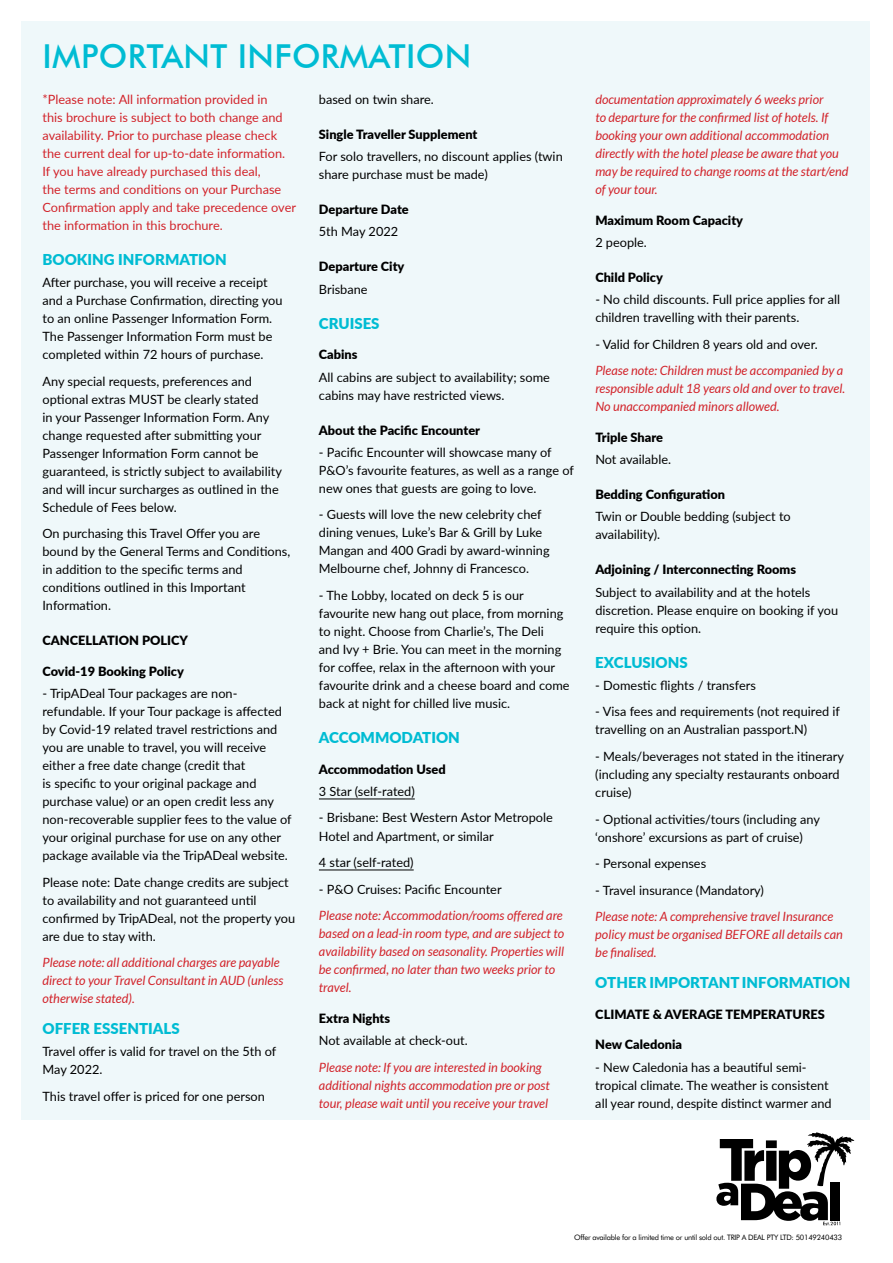
<style>
.page{position:relative;width:893px;height:1263px;background:#fff}
.page>*{position:absolute;margin:0;border:0;box-sizing:border-box;transform-origin:0 0}
.t1{font:500 33px "Futura BT";letter-spacing:.01em;color:#00bcd3}
.t2{font:900 15px "Lato";color:#00bcd3}
.t3{font:12.75px/18px "Lato";color:#000}
.t4{font:italic 12.75px/18px "Lato";color:#d2232a}
.t5{font:12.75px/18px "Lato";color:#d2232a}
.t6{font:900 12.75px "Lato";color:#000}
.t7{font:7.5px "Futura BT";letter-spacing:-.03em;color:#000}
</style>
<div class="page">
<div style="left:21px;top:21px;width:849px;height:1098px;background:#eff8fa"></div>
<svg style="left:716px;top:1132px;width:138px;height:93px"></svg>
<hr style="left:319px;top:799px;width:96px;height:1px;background:#000">
<hr style="left:319px;top:870px;width:95px;height:1px;background:#000">
<h1 class="t1" style="left:43px;top:36px;width:430px">IMPORTANT INFORMATION</h1>
<p class="t5" style="left:43px;top:90px;width:255px">*Please note: All information provided in<br>this brochure is subject to both change and availability. Prior to purchase please check the current deal for up-to-date information.<br>If you have already purchased this deal,<br>the terms and conditions on your Purchase Confirmation apply and take precedence over the information in this brochure.</p>
<p class="t2" style="left:43px;top:248px;width:186px">BOOKING INFORMATION</p>
<p class="t3" style="left:43px;top:273px;width:241px">After purchase, you will receive a receipt and a Purchase Confirmation, directing you to an online Passenger Information Form.<br>The Passenger Information Form must be completed within 72 hours of purchase.</p>
<p class="t3" style="left:43px;top:371px;width:241px">Any special requests, preferences and optional extras MUST be clearly stated<br>in your Passenger Information Form. Any change requested after submitting your Passenger Information Form cannot be guaranteed, is strictly subject to availability and will incur surcharges as outlined in the Schedule of Fees below.</p>
<p class="t3" style="left:43px;top:524px;width:249px">On purchasing this Travel Offer you are bound by the General Terms and Conditions, in addition to the specific terms and conditions outlined in this Important Information.</p>
<p class="t6" style="left:43px;top:631px;width:147px">CANCELLATION POLICY</p>
<p class="t6" style="left:43px;top:662px;width:143px">Covid-19 Booking Policy</p>
<p class="t3" style="left:43px;top:684px;width:251px">- TripADeal Tour packages are non&shy;refundable. If your Tour package is affected by Covid-19 related travel restrictions and you are unable to travel, you will receive either a free date change (credit that<br>is specific to your original package and purchase value) or an open credit less any non-recoverable supplier fees to the value of your original purchase for use on any other package available via the TripADeal website.</p>
<p class="t3" style="left:43px;top:873px;width:254px">Please note: Date change credits are subject to availability and not guaranteed until confirmed by TripADeal, not the property you are due to stay with.</p>
<p class="t4" style="left:43px;top:954px;width:242px">Please note: all additional charges are payable direct to your Travel Consultant in AUD (unless otherwise stated).</p>
<p class="t2" style="left:43px;top:1017px;width:139px">OFFER ESSENTIALS</p>
<p class="t3" style="left:43px;top:1042px;width:235px">Travel offer is valid for travel on the 5th of<br>May 2022.</p>
<p class="t3" style="left:43px;top:1086px;width:224px">This travel offer is priced for one person</p>
<p class="t3" style="left:319px;top:90px;width:116px">based on twin share.</p>
<p class="t6" style="left:319px;top:125px;width:160px">Single Traveller Supplement</p>
<p class="t3" style="left:319px;top:147px;width:245px">For solo travellers, no discount applies (twin share purchase must be made)</p>
<p class="t6" style="left:319px;top:200px;width:91px">Departure Date</p>
<p class="t3" style="left:319px;top:222px;width:81px">5th May 2022</p>
<p class="t6" style="left:319px;top:257px;width:87px">Departure City</p>
<p class="t3" style="left:319px;top:279px;width:50px">Brisbane</p>
<p class="t2" style="left:319px;top:312px;width:62px">CRUISES</p>
<p class="t6" style="left:319px;top:345px;width:40px">Cabins</p>
<p class="t3" style="left:319px;top:367px;width:232px">All cabins are subject to availability; some cabins may have restricted views.</p>
<p class="t6" style="left:319px;top:420px;width:163px">About the Pacific Encounter</p>
<p class="t3" style="left:319px;top:443px;width:256px">- Pacific Encounter will showcase many of<br>P&amp;O’s favourite features, as well as a range of new ones that guests are going to love.</p>
<p class="t3" style="left:319px;top:505px;width:232px">- Guests will love the new celebrity chef dining venues, Luke’s Bar &amp; Grill by Luke Mangan and 400 Gradi by award-winning Melbourne chef, Johnny di Francesco.</p>
<p class="t3" style="left:319px;top:586px;width:252px">- The Lobby, located on deck 5 is our favourite new hang out place, from morning to night. Choose from Charlie’s, The Deli<br>and Ivy + Brie. You can meet in the morning for coffee, relax in the afternoon with your favourite drink and a cheese board and come back at night for chilled live music.</p>
<p class="t2" style="left:319px;top:726px;width:142px">ACCOMMODATION</p>
<p class="t6" style="left:319px;top:759px;width:128px">Accommodation Used</p>
<p class="t3" style="left:319px;top:782px;width:97px">3 Star (self-rated)</p>
<p class="t3" style="left:319px;top:808px;width:235px">- Brisbane: Best Western Astor Metropole<br>Hotel and Apartment, or similar</p>
<p class="t3" style="left:319px;top:853px;width:96px">4 star (self-rated)</p>
<p class="t3" style="left:319px;top:879px;width:184px">- P&amp;O Cruises: Pacific Encounter</p>
<p class="t4" style="left:319px;top:907px;width:247px">Please note: Accommodation/rooms offered are based on a lead-in room type, and are subject to availability based on seasonality. Properties will be confirmed, no later than two weeks prior to travel.</p>
<p class="t6" style="left:319px;top:1008px;width:73px">Extra Nights</p>
<p class="t3" style="left:319px;top:1031px;width:150px">Not available at check-out.</p>
<p class="t4" style="left:319px;top:1058px;width:232px">Please note: If you are interested in booking additional nights accommodation pre or post tour, please wait until you receive your travel</p>
<p class="t4" style="left:595px;top:91px;width:255px">documentation approximately 6 weeks prior<br>to departure for the confirmed list of hotels. If booking your own additional accommodation directly with the hotel please be aware that you may be required to change rooms at the start/end of your tour.</p>
<p class="t6" style="left:595px;top:210px;width:149px">Maximum Room Capacity</p>
<p class="t3" style="left:595px;top:233px;width:53px">2 people.</p>
<p class="t6" style="left:595px;top:268px;width:69px">Child Policy</p>
<p class="t3" style="left:595px;top:290px;width:246px">- No child discounts. Full price applies for all children travelling with their parents.</p>
<p class="t3" style="left:595px;top:334px;width:224px">- Valid for Children 8 years old and over.</p>
<p class="t4" style="left:595px;top:362px;width:251px">Please note: Children must be accompanied by a responsible adult 18 years old and over to travel.<br>No unaccompanied minors allowed.</p>
<p class="t6" style="left:595px;top:428px;width:69px">Triple Share</p>
<p class="t3" style="left:595px;top:450px;width:77px">Not available.</p>
<p class="t6" style="left:595px;top:485px;width:131px">Bedding Configuration</p>
<p class="t3" style="left:595px;top:507px;width:197px">Twin or Double bedding (subject to availability).</p>
<p class="t6" style="left:595px;top:560px;width:202px">Adjoining / Interconnecting Rooms</p>
<p class="t3" style="left:595px;top:582px;width:244px">Subject to availability and at the hotels discretion. Please enquire on booking if you require this option.</p>
<p class="t2" style="left:595px;top:651px;width:94px">EXCLUSIONS</p>
<p class="t3" style="left:595px;top:676px;width:162px">- Domestic flights / transfers</p>
<p class="t3" style="left:595px;top:702px;width:246px">- Visa fees and requirements (not required if travelling on an Australian passport.N)</p>
<p class="t3" style="left:595px;top:747px;width:250px">- Meals/beverages not stated in the itinerary (including any specialty restaurants onboard cruise)</p>
<p class="t3" style="left:595px;top:809px;width:226px">- Optional activities/tours (including any ‘onshore’ excursions as part of cruise)</p>
<p class="t3" style="left:595px;top:854px;width:112px">- Personal expenses</p>
<p class="t3" style="left:595px;top:880px;width:170px">- Travel insurance (Mandatory)</p>
<p class="t4" style="left:595px;top:908px;width:249px">Please note: A comprehensive travel Insurance policy must be organised BEFORE all details can be finalised.</p>
<p class="t2" style="left:595px;top:971px;width:257px">OTHER IMPORTANT INFORMATION</p>
<p class="t6" style="left:595px;top:1004px;width:231px">CLIMATE &amp; AVERAGE TEMPERATURES</p>
<p class="t6" style="left:595px;top:1035px;width:88px">New Caledonia</p>
<p class="t3" style="left:595px;top:1057px;width:238px">- New Caledonia has a beautiful semi&shy;tropical climate. The weather is consistent all year round, despite distinct warmer and</p>
<p class="t7" style="left:574px;top:1232px;width:269px">Offer available for a limited time or until sold out. TRIP A DEAL PTY LTD: 50149240433</p>
</div>
